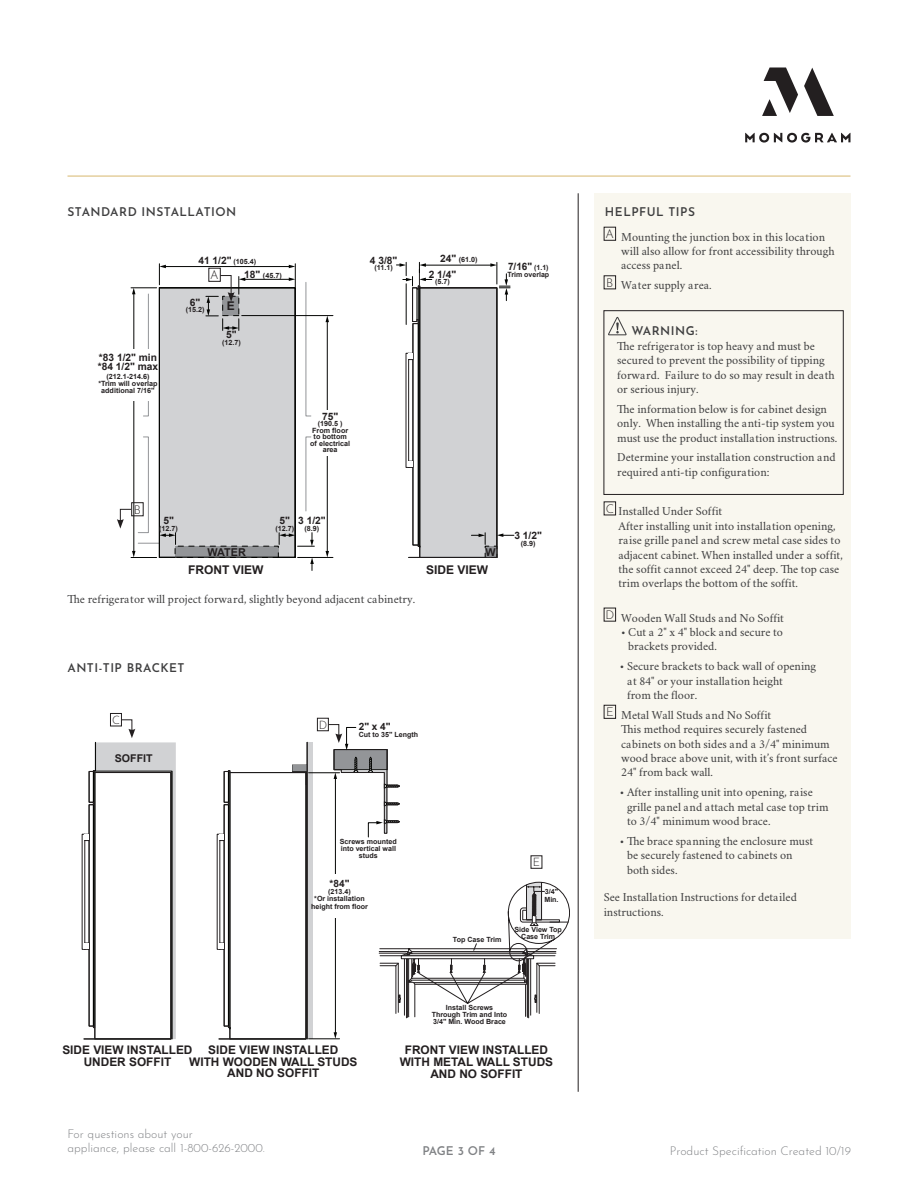
<style>
.page{position:relative;width:918px;height:1188px;background:#fff}
.page>*{position:absolute;margin:0;border:0;box-sizing:border-box;transform-origin:0 0}
.t1{font:12px/14.4px "Crimson";color:#3e3e3f}
.t2{font:300 12px/14.4px "Josefin Sans";color:#808285}
.t3{font:600 12px "Josefin Sans";letter-spacing:.04em;color:#3e3e3f}
.t4{font:700 12px "Arial";color:#231f20}
.t5{font:600 12px "Josefin Sans";letter-spacing:-.015em;color:#808285}
.t6{font:300 12px "Josefin Sans";color:#231f20}
.t7{font:700 11.85px/11.9px "Arial";color:#231f20;text-align:center}
.t8{font:300 11.4px "Josefin Sans";color:#231f20}
.t9{font:700 10.8px "Arial";color:#231f20}
.t10{font:700 10.65px "Arial";color:#231f20}
.t11{font:700 10.2px/8.9px "Arial";color:#231f20}
.t12{font:700 10.05px "Arial";color:#231f20}
.t13{font:700 7.2px/6.4px "Arial";color:#231f20;text-align:center}
.t14{font:700 7.05px/7.1px "Arial";color:#231f20;text-align:center}
.s1{font-size:10.2px}
.s2{font-size:7.2px}
</style>
<div class="page">
<div style="left:594px;top:193px;width:256px;height:746px;background:#f9f7ef"></div>
<hr style="left:578px;top:193px;width:1px;height:899px;background:#231f20">
<svg style="left:745px;top:68px;width:105px;height:75px"></svg>
<hr style="left:68px;top:176px;width:782px;height:1px;background:#dcbf7e">
<svg style="left:305px;top:436px;width:7px;height:76px"></svg>
<svg style="left:305px;top:282px;width:7px;height:135px"></svg>
<div style="left:159px;top:288px;width:136px;height:269px;background:#d1d2d4"></div>
<div style="left:175px;top:546px;width:103px;height:11px;background:#939598"></div>
<div style="left:175px;top:546px;width:104px;height:12px;border:1px dashed #040503"></div>
<div style="left:159px;top:287px;width:136px;height:271px;border:1px solid #040503"></div>
<hr style="left:327px;top:321px;width:1px;height:231px;background:#040503">
<svg style="left:326px;top:316px;width:3px;height:6px"></svg>
<svg style="left:326px;top:551px;width:3px;height:6px"></svg>
<hr style="left:165px;top:266px;width:125px;height:1px;background:#040503">
<hr style="left:244px;top:279px;width:46px;height:1px;background:#040503">
<svg style="left:289px;top:264px;width:7px;height:23px"></svg>
<hr style="left:134px;top:293px;width:1px;height:259px;background:#040503">
<svg style="left:131px;top:551px;width:26px;height:7px"></svg>
<svg style="left:131px;top:264px;width:35px;height:153px"></svg>
<div style="left:124px;top:349px;width:26px;height:52px;background:#fff"></div>
<svg style="left:310px;top:558px;width:4px;height:12px"></svg>
<hr style="left:242px;top:315px;width:91px;height:1px;background:#040503">
<hr style="left:298px;top:557px;width:35px;height:1px;background:#040503">
<div style="left:321px;top:410px;width:28px;height:46px;background:#fff"></div>
<svg style="left:279px;top:533px;width:35px;height:14px"></svg>
<svg style="left:138px;top:436px;width:38px;height:108px"></svg>
<svg style="left:396px;top:262px;width:118px;height:296px"></svg>
<div style="left:208px;top:268px;width:13px;height:14px;border:1px solid #231f20"></div>
<svg style="left:206px;top:275px;width:39px;height:55px"></svg>
<div style="left:131px;top:502px;width:13px;height:14px;border:1px solid #231f20"></div>
<svg style="left:117px;top:509px;width:15px;height:20px"></svg>
<div style="left:317px;top:718px;width:12px;height:13px;border:1px solid #231f20"></div>
<div style="left:531px;top:855px;width:11px;height:14px;border:1px solid #231f20"></div>
<div style="left:110px;top:713px;width:12px;height:13px;border:1px solid #231f20"></div>
<div style="left:604px;top:227px;width:12px;height:14px;border:1px solid #231f20"></div>
<div style="left:604px;top:275px;width:12px;height:14px;border:1px solid #231f20"></div>
<svg style="left:608px;top:316px;width:19px;height:20px"></svg>
<div style="left:604px;top:501px;width:12px;height:14px;border:1px solid #231f20"></div>
<div style="left:604px;top:608px;width:12px;height:14px;border:1px solid #231f20"></div>
<div style="left:604px;top:705px;width:12px;height:14px;border:1px solid #231f20"></div>
<div style="left:604px;top:310px;width:239px;height:185px;border:1px solid #231f20"></div>
<hr style="left:308px;top:742px;width:4px;height:297px;background:#d1d2d4">
<hr style="left:307px;top:742px;width:1px;height:297px;background:#231f20">
<hr style="left:309px;top:1039px;width:31px;height:1px;background:#040503">
<hr style="left:335px;top:778px;width:1px;height:255px;background:#040503">
<svg style="left:334px;top:1032px;width:3px;height:7px"></svg>
<hr style="left:309px;top:772px;width:31px;height:1px;background:#040503">
<div style="left:326px;top:874px;width:22px;height:44px;background:#fff"></div>
<svg style="left:328px;top:724px;width:72px;height:114px"></svg>
<svg style="left:379px;top:882px;width:191px;height:137px"></svg>
<svg style="left:84px;top:719px;width:92px;height:321px"></svg>
<svg style="left:219px;top:765px;width:88px;height:275px"></svg>
<p class="t3" style="left:68px;top:202px;width:170px">STANDARD INSTALLATION</p>
<p class="t13" style="left:244px;top:255px;width:39px;line-height:13.8px;text-align:left;text-indent:-46px"><span class="s1">41 1/2"</span> (105.4)<br><span class="s1">18"</span> (45.7)</p>
<p class="t6" style="left:210px;top:266px;width:10px">A</p>
<p class="t11" style="left:98px;top:353px;width:62px">*83 1/2" min *84 1/2" max</p>
<p class="t13" style="left:98px;top:373px;width:61px;line-height:6.9px">(212.1-214.6) *Trim will overlap additional 7/16"</p>
<p class="t11" style="left:190px;top:298px;width:12px">6"</p>
<p class="t13" style="left:186px;top:307px;width:20px">(15.2)</p>
<p class="t4" style="left:227px;top:298px;width:10px">E</p>
<p class="t11" style="left:226px;top:331px;width:12px">5"</p>
<p class="t13" style="left:222px;top:339px;width:20px">(12.7)</p>
<p class="t13" style="left:440px;top:257px;width:39px"><span class="s1">24"</span> (61.0)</p>
<p class="t11" style="left:429px;top:270px;width:29px">2 1/4"</p>
<p class="t13" style="left:435px;top:279px;width:16px">(5.7)</p>
<p class="t11" style="left:370px;top:256px;width:29px">4 3/8"</p>
<p class="t13" style="left:374px;top:265px;width:20px">(11.1)</p>
<p class="t11" style="left:508px;top:263px;width:42px">7/16" <span class="s2">(1.1)</span></p>
<p class="t13" style="left:507px;top:272px;width:43px">Trim overlap</p>
<p class="t11" style="left:322px;top:412px;width:18px">75"</p>
<p class="t13" style="left:310px;top:421px;width:42px">(190.5 )<br>From floor to bottom of electrical area</p>
<p class="t6" style="left:134px;top:500px;width:9px">B</p>
<p class="t11" style="left:163px;top:517px;width:12px">5"</p>
<p class="t13" style="left:159px;top:525px;width:20px">(12.7)</p>
<p class="t9" style="left:208px;top:545px;width:40px">WATER</p>
<p class="t14" style="left:289px;top:516px;width:41px;line-height:6.4px">From floor to bottom of electrical</p>
<p class="t11" style="left:298px;top:517px;width:29px">3 1/2"</p>
<p class="t13" style="left:305px;top:525px;width:16px">(8.9)</p>
<p class="t11" style="left:280px;top:517px;width:12px">5"</p>
<p class="t13" style="left:275px;top:525px;width:20px">(12.7)</p>
<p class="t9" style="left:486px;top:545px;width:12px">W</p>
<p class="t11" style="left:514px;top:532px;width:29px">3 1/2"</p>
<p class="t13" style="left:521px;top:540px;width:16px">(8.9)</p>
<p class="t4" style="left:188px;top:562px;width:77px">FRONT VIEW</p>
<p class="t4" style="left:426px;top:562px;width:64px">SIDE VIEW</p>
<p class="t1" style="left:68px;top:591px;width:349px">The refrigerator will project forward, slightly beyond adjacent cabinetry.</p>
<p class="t12" style="left:258px;top:602px;width:12px">5"</p>
<p class="t3" style="left:68px;top:658px;width:119px">ANTI-TIP BRACKET</p>
<p class="t9" style="left:134px;top:665px;width:40px">SOFFIT</p>
<p class="t8" style="left:112px;top:711px;width:9px">C</p>
<p class="t10" style="left:115px;top:751px;width:39px">SOFFIT</p>
<p class="t8" style="left:319px;top:716px;width:10px">D</p>
<p class="t12" style="left:359px;top:720px;width:33px">2" x 4"</p>
<p class="t14" style="left:359px;top:731px;width:61px">Cut to 35" Length</p>
<p class="t14" style="left:340px;top:838px;width:58px">Screws mounted into vertical wall studs</p>
<p class="t12" style="left:330px;top:876px;width:21px">*84"</p>
<p class="t14" style="left:311px;top:888px;width:58px;line-height:7.5px">(213.4)<br>*Or installation height from floor</p>
<p class="t8" style="left:533px;top:854px;width:9px">E</p>
<p class="t14" style="left:544px;top:889px;width:16px;text-align:left">3/4"<br>Min.</p>
<p class="t14" style="left:514px;top:926px;width:49px">Side View Top<br>Case Trim</p>
<p class="t13" style="left:457px;top:936px;width:75px">3/4" Min. Wood Brace</p>
<p class="t14" style="left:453px;top:936px;width:50px">Top Case Trim</p>
<p class="t14" style="left:432px;top:1004px;width:77px">Install Screws<br>Through Trim and Into<br>3/4" Min. Wood Brace</p>
<p class="t7" style="left:62px;top:1044px;width:132px">SIDE VIEW INSTALLED<br>UNDER SOFFIT</p>
<p class="t7" style="left:189px;top:1044px;width:170px">SIDE VIEW INSTALLED<br>WITH WOODEN WALL STUDS<br>AND NO SOFFIT</p>
<p class="t2" style="left:68px;top:1125px;width:199px">For questions about your<br>appliance, please call 1-800-626-2000.</p>
<p class="t7" style="left:400px;top:1044px;width:155px">FRONT VIEW INSTALLED<br>WITH METAL WALL STUDS<br>AND NO SOFFIT</p>
<p class="t5" style="left:422px;top:1140px;width:75px">PAGE 3 OF 4</p>
<p class="t3" style="left:605px;top:201px;width:92px">HELPFUL TIPS</p>
<p class="t1" style="left:621px;top:229px;width:215px;text-indent:-16px"><sup>A</sup> Mounting the junction box in this location will also allow for front accessibility through access panel.</p>
<p class="t1" style="left:606px;top:277px;width:107px"><sup>B</sup> Water supply area.</p>
<p class="t3" style="left:631px;top:321px;width:68px">WARNING:</p>
<p class="t1" style="left:617px;top:338px;width:219px">The refrigerator is top heavy and must be secured to prevent the possibility of tipping forward. Failure to do so may result in death or serious injury.</p>
<p class="t1" style="left:617px;top:401px;width:222px">The information below is for cabinet design only. When installing the anti-tip system you must use the product installation instructions.</p>
<p class="t1" style="left:617px;top:449px;width:220px">Determine your installation construction and required anti-tip configuration:</p>
<p class="t1" style="left:619px;top:503px;width:226px;text-indent:-13px"><sup>C</sup> Installed Under Soffit<br>After installing unit into installation opening, raise grille panel and screw metal case sides to adjacent cabinet. When installed under a soffit, the soffit cannot exceed 24" deep. The top case trim overlaps the bottom of the soffit.</p>
<p class="t1" style="left:605px;top:610px;width:180px"><sup>D</sup> Wooden Wall Studs and No Soffit</p>
<p class="t1" style="left:628px;top:624px;width:156px;text-indent:-7px">• Cut a 2" x 4" block and secure to brackets provided.</p>
<p class="t1" style="left:627px;top:658px;width:191px;text-indent:-7px">• Secure brackets to back wall of opening at 84" or your installation height<br>from the floor.</p>
<p class="t1" style="left:621px;top:707px;width:218px;text-indent:-15px"><sup>E</sup> Metal Wall Studs and No Soffit<br>This method requires securely fastened cabinets on both sides and a 3/4" minimum wood brace above unit, with it’s front surface 24" from back wall.</p>
<p class="t1" style="left:627px;top:784px;width:203px;text-indent:-7px">• After installing unit into opening, raise grille panel and attach metal case top trim to 3/4" minimum wood brace.</p>
<p class="t1" style="left:627px;top:833px;width:188px;text-indent:-7px">• The brace spanning the enclosure must be securely fastened to cabinets on both sides.</p>
<p class="t1" style="left:604px;top:890px;width:195px">See Installation Instructions for detailed instructions.</p>
<p class="t2" style="left:670px;top:1142px;width:183px">Product Specification Created 10/19</p>
</div>
